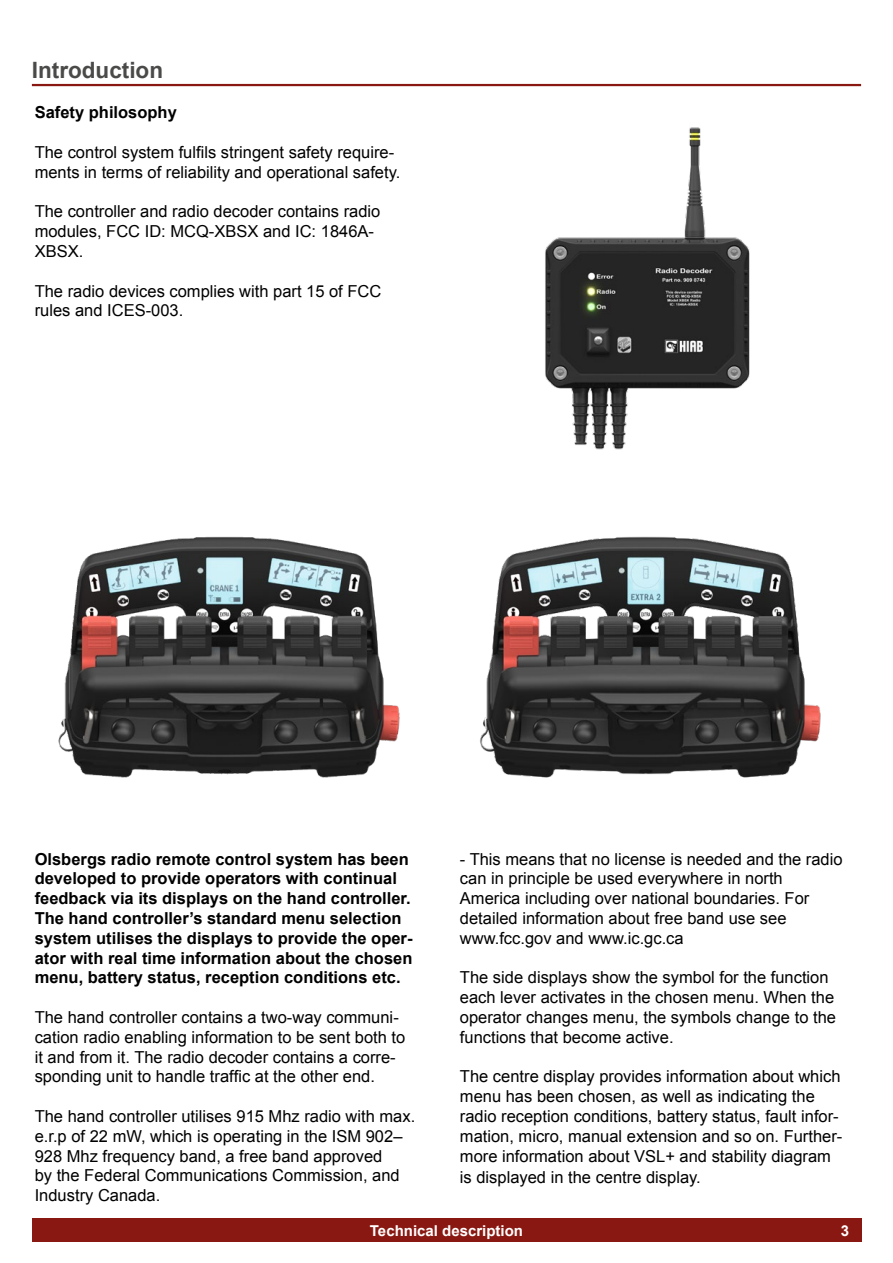
<style>
.page{position:relative;width:893px;height:1263px;background:#fff}
.page>*{position:absolute;margin:0;border:0;box-sizing:border-box;transform-origin:0 0}
.t1{font:700 22.5px "Arial";color:#4a4a49}
.t2{font:16.5px/19.8px "Arial";color:#000}
.t3{font:700 16.5px/19.8px "Arial";color:#000}
.t4{font:700 15px "Arial";color:#fff}
</style>
<div class="page">
<img style="left:545px;top:127px;width:205px;height:323px">
<div style="left:32px;top:1218px;width:829px;height:24px;background:#8a1812"></div>
<hr style="left:32px;top:84px;width:829px;height:2px;background:#8a1812">
<img style="left:58px;top:536px;width:342px;height:242px">
<img style="left:480px;top:536px;width:341px;height:242px">
<h1 class="t1" style="left:32px;top:55px;width:133px">Introduction</h1>
<p class="t3" style="left:35px;top:103px;width:144px">Safety philosophy</p>
<p class="t2" style="left:35px;top:142px;width:367px">The control system fulfils stringent safety require&shy;ments in terms of reliability and operational safety.</p>
<p class="t2" style="left:35px;top:202px;width:347px">The controller and radio decoder contains radio modules, FCC ID: MCQ-XBSX and IC: 1846A-<br>XBSX.</p>
<p class="t2" style="left:35px;top:281px;width:348px">The radio devices complies with part 15 of FCC rules and ICES-003.</p>
<p class="t3" style="left:35px;top:849px;width:379px">Olsbergs radio remote control system has been developed to provide operators with continual feedback via its displays on the hand controller.<br>The hand controller’s standard menu selection system utilises the displays to provide the oper&shy;ator with real time information about the chosen menu, battery status, reception conditions etc.</p>
<p class="t2" style="left:35px;top:1007px;width:372px">The hand controller contains a two-way communi&shy;cation radio enabling information to be sent both to it and from it. The radio decoder contains a corre&shy;sponding unit to handle traffic at the other end.</p>
<p class="t2" style="left:35px;top:1106px;width:382px">The hand controller utilises 915 Mhz radio with max. e.r.p of 22 mW, which is operating in the ISM 902– 928 Mhz frequency band, a free band approved<br>by the Federal Communications Commission, and Industry Canada.</p>
<p class="t2" style="left:460px;top:849px;width:384px">- This means that no license is needed and the radio can in principle be used everywhere in north America including over national boundaries. For detailed information about free band use see www.fcc.gov and www.ic.gc.ca</p>
<p class="t2" style="left:460px;top:968px;width:378px">The side displays show the symbol for the function each lever activates in the chosen menu. When the operator changes menu, the symbols change to the functions that become active.</p>
<p class="t2" style="left:460px;top:1067px;width:384px">The centre display provides information about which menu has been chosen, as well as indicating the radio reception conditions, battery status, fault infor&shy;mation, micro, manual extension and so on. Further&shy;more information about VSL+ and stability diagram</p>
<p class="t2" style="left:460px;top:1168px;width:242px">is displayed in the centre display.</p>
<p class="t4" style="left:370px;top:1220px;width:155px">Technical description</p>
<p class="t4" style="left:841px;top:1220px;width:10px">3</p>
</div>
